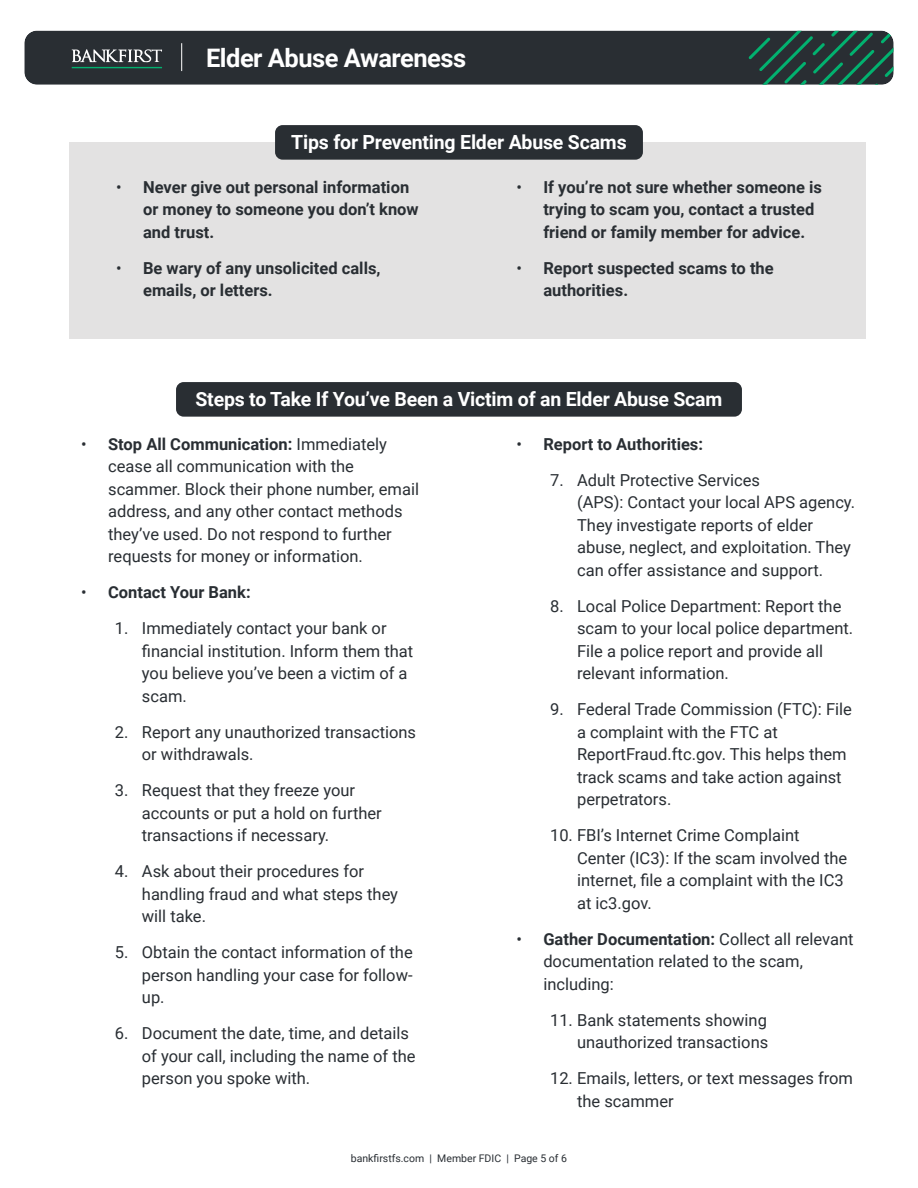
<style>
.page{position:relative;width:918px;height:1188px;background:#fff}
.page>*{position:absolute;margin:0;border:0;box-sizing:border-box;transform-origin:0 0}
.t1{font:700 25.5px "Roboto";letter-spacing:-.02em;color:#fff}
.t2{font:700 19.5px "Roboto";letter-spacing:-.01em;color:#fff}
.t3{font:16.5px/22.5px "Roboto";color:#292e33}
.t4{font:700 16.5px/22.5px "Roboto";color:#292e33}
.t5{font:10.5px "Roboto";color:#292e33}
.s1{font-weight:400}
.s2{font-weight:700}
</style>
<div class="page">
<div style="left:24px;top:31px;width:870px;height:54px;background:#292e33;border-radius:13px"></div>
<svg style="left:749px;top:31px;width:145px;height:54px"></svg>
<svg style="left:72px;top:49px;width:90px;height:13px"></svg>
<hr style="left:72px;top:67px;width:90px;height:1px;background:#02b16f">
<svg style="left:181px;top:43px;width:1px;height:28px"></svg>
<div style="left:69px;top:142px;width:796px;height:197px;background:#e3e2e2"></div>
<div style="left:275px;top:125px;width:368px;height:35px;background:#292e33;border-radius:8px"></div>
<div style="left:176px;top:382px;width:566px;height:35px;background:#292e33;border-radius:8px"></div>
<h1 class="t1" style="left:206px;top:40px;width:262px">Elder Abuse Awareness</h1>
<p class="t2" style="left:291px;top:128px;width:337px">Tips for Preventing Elder Abuse Scams</p>
<p class="t4" style="left:143px;top:175px;width:277px;text-indent:-27px"><span class="s1">•</span> Never give out personal information or money to someone you don’t know and trust.</p>
<p class="t4" style="left:143px;top:256px;width:239px;text-indent:-27px"><span class="s1">•</span> Be wary of any unsolicited calls, emails, or letters.</p>
<p class="t4" style="left:543px;top:175px;width:280px;text-indent:-27px"><span class="s1">•</span> If you’re not sure whether someone is trying to scam you, contact a trusted friend or family member for advice.</p>
<p class="t4" style="left:543px;top:256px;width:232px;text-indent:-27px"><span class="s1">•</span> Report suspected scams to the authorities.</p>
<p class="t2" style="left:196px;top:385px;width:528px">Steps to Take If You’ve Been a Victim of an Elder Abuse Scam</p>
<p class="t3" style="left:108px;top:432px;width:312px;text-indent:-27px">• <span class="s2">Stop All Communication:</span> Immediately cease all communication with the scammer. Block their phone number, email address, and any other contact methods they’ve used. Do not respond to further requests for money or information.</p>
<p class="t4" style="left:81px;top:581px;width:171px"><span class="s1">•</span> Contact Your Bank:</p>
<p class="t3" style="left:142px;top:617px;width:273px;text-indent:-27px">1. Immediately contact your bank or financial institution. Inform them that you believe you’ve been a victim of a scam.</p>
<p class="t3" style="left:142px;top:720px;width:276px;text-indent:-27px">2. Report any unauthorized transactions or withdrawals.</p>
<p class="t3" style="left:142px;top:779px;width:241px;text-indent:-27px">3. Request that they freeze your accounts or put a hold on further transactions if necessary.</p>
<p class="t3" style="left:142px;top:860px;width:258px;text-indent:-27px">4. Ask about their procedures for handling fraud and what steps they will take.</p>
<p class="t3" style="left:142px;top:941px;width:272px;text-align:justify;text-indent:-27px">5. Obtain the contact information of the person handling your case for follow&shy;up.</p>
<p class="t3" style="left:142px;top:1022px;width:275px;text-indent:-27px">6. Document the date, time, and details of your call, including the name of the person you spoke with.</p>
<p class="t4" style="left:516px;top:432px;width:188px"><span class="s1">•</span> Report to Authorities:</p>
<p class="t3" style="left:577px;top:468px;width:280px;text-indent:-27px">7. Adult Protective Services<br>(APS): Contact your local APS agency.<br>They investigate reports of elder abuse, neglect, and exploitation. They can offer assistance and support.</p>
<p class="t3" style="left:577px;top:594px;width:278px;text-indent:-27px">8. Local Police Department: Report the scam to your local police department.<br>File a police report and provide all relevant information.</p>
<p class="t3" style="left:577px;top:698px;width:276px;text-indent:-27px">9. Federal Trade Commission (FTC): File a complaint with the FTC at<br>ReportFraud.ftc.gov. This helps them track scams and take action against perpetrators.</p>
<p class="t3" style="left:577px;top:824px;width:272px;text-indent:-27px">10. FBI’s Internet Crime Complaint<br>Center (IC3): If the scam involved the internet, file a complaint with the IC3 at ic3.gov.</p>
<p class="t3" style="left:543px;top:927px;width:312px;text-indent:-27px">• <span class="s2">Gather Documentation:</span> Collect all relevant documentation related to the scam, including:</p>
<p class="t3" style="left:550px;top:1008px;width:220px;text-align:right">11. Bank statements showing unauthorized transactions</p>
<p class="t3" style="left:577px;top:1067px;width:277px;text-indent:-27px">12. Emails, letters, or text messages from the scammer</p>
<p class="t5" style="left:351px;top:1151px;width:218px">bankfirstfs.com | Member FDIC | Page 5 of 6</p>
</div>
